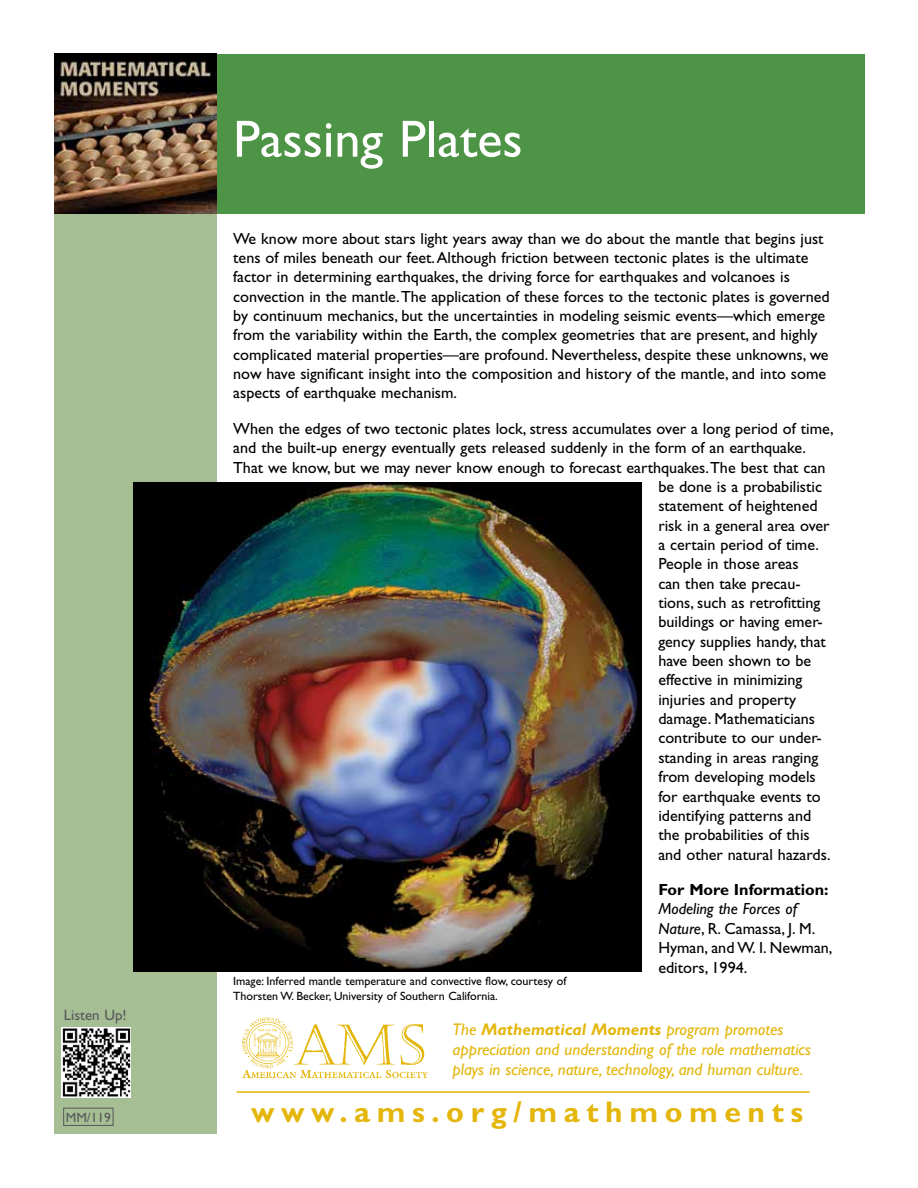
<style>
.page{position:relative;width:918px;height:1188px;background:#fff}
.page>*{position:absolute;margin:0;border:0;box-sizing:border-box;transform-origin:0 0}
.t1{font:52.5px "Gill Sans";color:#fff}
.t2{font:700 30px "Gill Sans";letter-spacing:.22em;color:#e4b60a}
.t3{font:italic 16.8px/20.2px "Gill Sans";color:#e4b60a}
.t4{font:16.2px/19.4px "Gill Sans";color:#000}
.t5{font:700 16.2px "Gill Sans";color:#000}
.t6{font:15px "Gill Sans";color:#58595b}
.t7{font:13.5px "Gill Sans";color:#58595b}
.t8{font:12px/14.4px "Gill Sans";color:#000}
.s1{font-style:italic}
.s2{font-weight:700}
</style>
<div class="page">
<div style="left:54px;top:54px;width:162px;height:1080px;background:#a5be93"></div>
<div style="left:216px;top:54px;width:648px;height:160px;background:#4e9446"></div>
<div style="left:63px;top:1108px;width:50px;height:18px;border:1px solid #58595b"></div>
<img style="left:54px;top:54px;width:162px;height:160px">
<img style="left:62px;top:1028px;width:69px;height:69px">
<img style="left:134px;top:482px;width:507px;height:489px">
<hr style="left:237px;top:1091px;width:573px;height:2px;background:#e4b60a">
<img style="left:242px;top:1017px;width:186px;height:62px">
<p class="t6" style="left:64px;top:1006px;width:64px">Listen Up!</p>
<p class="t7" style="left:66px;top:1110px;width:47px">MM/119</p>
<h1 class="t1" style="left:233px;top:109px;width:291px">Passing Plates</h1>
<p class="t4" style="left:233px;top:228px;width:598px">We know more about stars light years away than we do about the mantle that begins just tens of miles beneath our feet. Although friction between tectonic plates is the ultimate factor in determining earthquakes, the driving force for earthquakes and volcanoes is convection in the mantle. The application of these forces to the tectonic plates is governed by continuum mechanics, but the uncertainties in modeling seismic events—which emerge from the variability within the Earth, the complex geometries that are present, and highly complicated material properties—are profound. Nevertheless, despite these unknowns, we now have significant insight into the composition and history of the mantle, and into some aspects of earthquake mechanism.</p>
<p class="t4" style="left:233px;top:419px;width:602px">When the edges of two tectonic plates lock, stress accumulates over a long period of time,</p>
<p class="t4" style="left:233px;top:438px;width:574px">and the built-up energy eventually gets released suddenly in the form of an earthquake.</p>
<p class="t4" style="left:233px;top:458px;width:594px">That we know, but we may never know enough to forecast earthquakes. The best that can</p>
<p class="t4" style="left:658px;top:477px;width:165px">be done is a probabilistic</p>
<p class="t4" style="left:658px;top:496px;width:161px">statement of heightened</p>
<p class="t4" style="left:658px;top:516px;width:173px">risk in a general area over</p>
<p class="t4" style="left:658px;top:535px;width:162px">a certain period of time.</p>
<p class="t4" style="left:658px;top:554px;width:142px">People in those areas</p>
<p class="t4" style="left:658px;top:574px;width:144px">can then take precau-</p>
<p class="t4" style="left:658px;top:593px;width:164px">tions, such as retrofitting</p>
<p class="t4" style="left:658px;top:612px;width:166px">buildings or having emer-</p>
<p class="t4" style="left:658px;top:632px;width:169px">gency supplies handy, that</p>
<p class="t4" style="left:658px;top:651px;width:154px">have been shown to be</p>
<p class="t4" style="left:658px;top:670px;width:145px">effective in minimizing</p>
<p class="t4" style="left:658px;top:690px;width:139px">injuries and property</p>
<p class="t4" style="left:658px;top:709px;width:158px">damage. Mathematicians</p>
<p class="t4" style="left:658px;top:728px;width:165px">contribute to our under-</p>
<p class="t4" style="left:658px;top:748px;width:162px">standing in areas ranging</p>
<p class="t4" style="left:658px;top:767px;width:159px">from developing models</p>
<p class="t4" style="left:658px;top:786px;width:164px">for earthquake events to</p>
<p class="t4" style="left:658px;top:806px;width:155px">identifying patterns and</p>
<p class="t4" style="left:658px;top:825px;width:153px">the probabilities of this</p>
<p class="t4" style="left:658px;top:845px;width:174px">and other natural hazards.</p>
<p class="t5" style="left:658px;top:880px;width:172px">For More Information:</p>
<p class="t4" style="left:658px;top:899px;width:176px"><span class="s1">Modeling the Forces of<br>Nature</span>, R. Camassa, J. M.<br>Hyman, and W. I. Newman, editors, 1994.</p>
<p class="t8" style="left:233px;top:974px;width:335px">Image: Inferred mantle temperature and convective flow, courtesy of<br>Thorsten W. Becker, University of Southern California.</p>
<p class="t3" style="left:453px;top:1019px;width:360px">The <span class="s2">Mathematical Moments</span> program promotes appreciation and understanding of the role mathematics plays in science, nature, technology, and human culture.</p>
<h2 class="t2" style="left:251px;top:1094px;width:554px">www.ams.org/mathmoments</h2>
</div>
